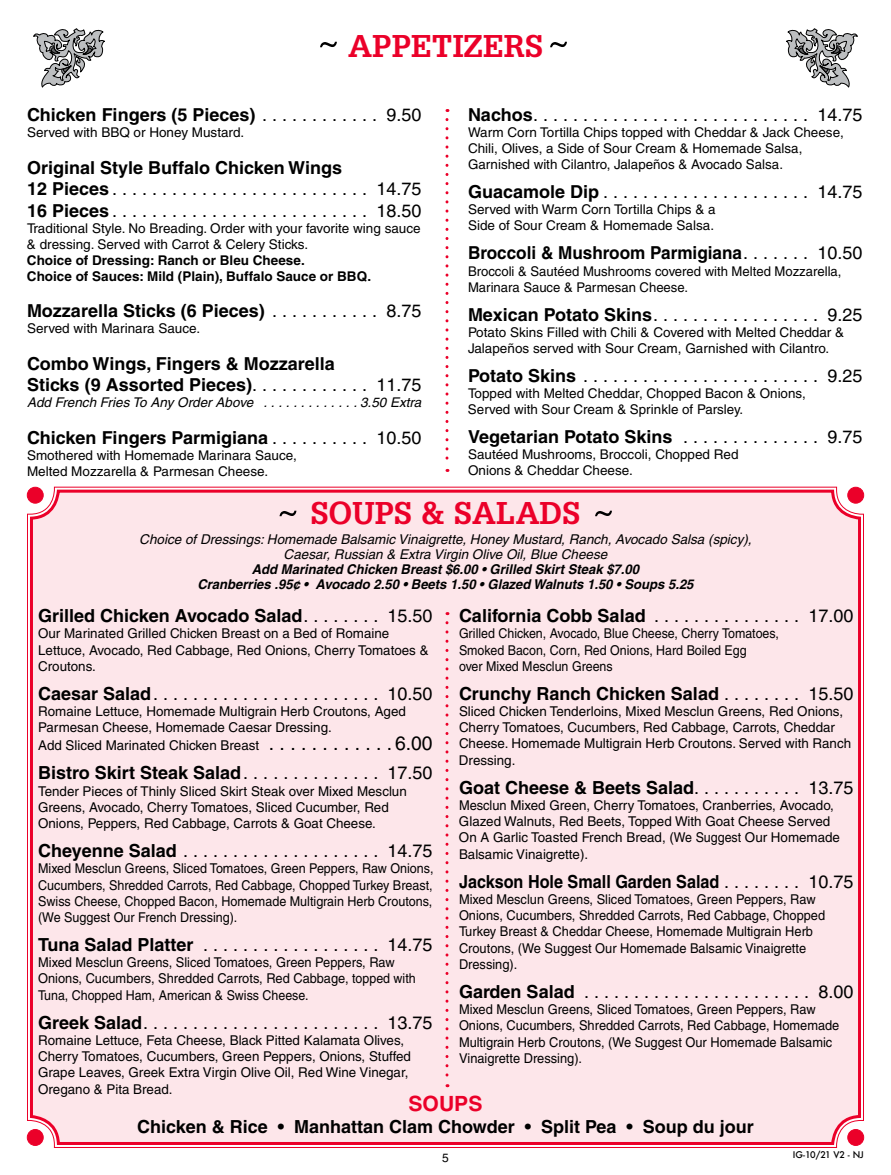
<style>
.page{position:relative;width:891px;height:1175px;background:#fff}
.page>*{position:absolute;margin:0;border:0;box-sizing:border-box;transform-origin:0 0}
.t1{font:33px "Square Serif Bold DTC";color:#eb0029}
.t2{font:700 21px "Helvetica";color:#eb0029}
.t3{font:18px "Helvetica";color:#000}
.t4{font:700 18px "Helvetica";color:#000}
.t5{font:700 18px "Helvetica";color:#000;scale:.9 1}
.t6{font:17.85px/21.5px "Helvetica";color:#000}
.t7{font:700 17.85px/21.5px "Helvetica";color:#000}
.t8{font:700 17.85px "Helvetica";color:#000;scale:.96 1}
.t9{font:13.5px/16.2px "Helvetica";color:#000}
.t10{font:13.5px/16.2px "Helvetica";color:#000;scale:.95 1}
.t11{font:13.5px/16.2px "Helvetica";color:#000;text-align:justify;scale:.93 1}
.t12{font:italic 13.5px/15px "Helvetica";color:#000;text-align:center}
.t13{font:italic 700 13.5px/15px "Helvetica";color:#000;text-align:center}
.t14{font:13.5px/16.2px "Helvetica";color:#000;scale:.92 1}
.t15{font:13.35px/16px "Helvetica";color:#000}
.t16{font:700 13.35px/16px "Helvetica";color:#000}
.t17{font:italic 13.35px "Helvetica";color:#000}
.t18{font:12px "Helvetica";color:#000}
.t19{font:500 9px "Futura";color:#000}
.s1{font-weight:400}
.s2{font-weight:700}
.s3{font-size:19.5px}
</style>
<div class="page">
<div style="left:27px;top:486px;width:837px;height:662px;background:#fde6ea"></div>
<div style="left:30px;top:489px;width:831px;height:655px;border:3px solid #eb0029;border-radius:27px"></div>
<svg style="left:446px;top:119px;width:2px;height:353px"></svg>
<svg style="left:446px;top:622px;width:2px;height:465px"></svg>
<svg style="left:320px;top:42px;width:17px;height:5px"></svg>
<svg style="left:280px;top:510px;width:16px;height:6px"></svg>
<svg style="left:550px;top:42px;width:17px;height:5px"></svg>
<svg style="left:595px;top:510px;width:17px;height:6px"></svg>
<svg style="left:33px;top:28px;width:72px;height:60px"></svg>
<svg style="left:786px;top:28px;width:72px;height:60px"></svg>
<div style="left:27px;top:487px;width:16px;height:16px;background:#eb0029;border-radius:50%"></div>
<div style="left:27px;top:487px;width:17px;height:16px;border:1px solid #eb0029;border-radius:50%"></div>
<div style="left:27px;top:1129px;width:16px;height:16px;background:#eb0029;border-radius:50%"></div>
<div style="left:27px;top:1129px;width:17px;height:16px;border:1px solid #eb0029;border-radius:50%"></div>
<div style="left:848px;top:487px;width:16px;height:16px;background:#eb0029;border-radius:50%"></div>
<div style="left:847px;top:487px;width:17px;height:16px;border:1px solid #eb0029;border-radius:50%"></div>
<div style="left:848px;top:1129px;width:16px;height:16px;background:#eb0029;border-radius:50%"></div>
<div style="left:847px;top:1129px;width:17px;height:16px;border:1px solid #eb0029;border-radius:50%"></div>
<h1 class="t1" style="left:348px;top:27px;width:196px">APPETIZERS</h1>
<h3 class="t7" style="left:27px;top:104px;width:396px">Chicken Fingers (5 Pieces) <span class="s1">. . . . . . . . . . . . 9.50</span></h3>
<p class="t15" style="left:27px;top:124px;width:217px">Served with Bbq or Honey Mustard.</p>
<h3 class="t6" style="left:27px;top:157px;width:396px"><span class="s2">Original Style Buffalo Chicken Wings<br>12 Pieces</span> . . . . . . . . . . . . . . . . . . . . . . . . . . 14.75<br><span class="s2">16 Pieces</span> . . . . . . . . . . . . . . . . . . . . . . . . . . 18.50</h3>
<p class="t15" style="left:27px;top:220px;width:395px">Traditional Style. No Breading. Order with your favorite wing sauce &amp; dressing. Served with Carrot &amp; Celery Sticks.</p>
<p class="t16" style="left:27px;top:252px;width:346px">Choice of Dressing: Ranch or Bleu Cheese.<br>Choice of Sauces: Mild (Plain), Buffalo Sauce or BBQ.</p>
<h3 class="t7" style="left:27px;top:300px;width:396px">Mozzarella Sticks (6 Pieces) <span class="s1">. . . . . . . . . . . 8. 75</span></h3>
<p class="t15" style="left:27px;top:321px;width:172px">Served with Marinara Sauce.</p>
<h3 class="t7" style="left:27px;top:352px;width:396px">Combo Wings, Fingers &amp; Mozzarella<br>Sticks (9 Assorted Pieces) <span class="s1">. . . . . . . . . . . . 11. 75</span></h3>
<p class="t17" style="left:27px;top:395px;width:396px">Add French Fries To Any Order Above . . . . . . . . . . . . 3.50 Extra</p>
<h3 class="t7" style="left:27px;top:426px;width:396px">Chicken Fingers Parmigiana <span class="s1">. . . . . . . . . . 10.50</span></h3>
<p class="t15" style="left:27px;top:447px;width:271px">Smothered with Homemade Marinara Sauce,<br>Melted Mozzarella &amp; Parmesan Cheese.</p>
<h3 class="t6" style="left:468px;top:104px;width:396px"><span class="s2">Nachos</span> . . . . . . . . . . . . . . . . . . . . . . . . . . . . 14.75</h3>
<p class="t15" style="left:468px;top:124px;width:377px">Warm Corn Tortilla Chips topped with Cheddar &amp; Jack Cheese,<br>Chili, Olives, a Side of Sour Cream &amp; Homemade Salsa,<br>Garnished with Cilantro, Jalapeños &amp; Avocado Salsa.</p>
<h3 class="t6" style="left:468px;top:181px;width:396px"><span class="s2">Guacamole Dip</span> . . . . . . . . . . . . . . . . . . . . . 14.75</h3>
<p class="t15" style="left:468px;top:202px;width:249px">Served with Warm Corn Tortilla Chips &amp; a<br>Side of Sour Cream &amp; Homemade Salsa.</p>
<h3 class="t8" style="left:468px;top:242px;width:412px">Broccoli &amp; Mushroom Parmigiana <span class="s1">. . . . . . . 10.50</span></h3>
<p class="t15" style="left:468px;top:263px;width:375px">Broccoli &amp; Sautéed Mushrooms covered with Melted Mozzarella,<br>Marinara Sauce &amp; Parmesan Cheese.</p>
<h3 class="t6" style="left:468px;top:303px;width:396px"><span class="s2">Mexican Potato Skins</span> . . . . . . . . . . . . . . . . . 9.25</h3>
<p class="t15" style="left:468px;top:324px;width:378px">Potato Skins Filled with Chili &amp; Covered with Melted Cheddar &amp;<br>Jalapeños served with Sour Cream, Garnished with Cilantro.</p>
<h3 class="t6" style="left:468px;top:364px;width:396px"><span class="s2">Potato Skins</span> . . . . . . . . . . . . . . . . . . . . . . . . 9. 25</h3>
<p class="t15" style="left:468px;top:385px;width:339px">Topped with Melted Cheddar, Chopped Bacon &amp; Onions,<br>Served with Sour Cream &amp; Sprinkle of Parsley.</p>
<h3 class="t7" style="left:468px;top:425px;width:396px">Vegetarian Potato Skins <span class="s1">. . . . . . . . . . . . . . 9. 75</span></h3>
<p class="t15" style="left:468px;top:446px;width:272px">Sautéed Mushrooms, Broccoli, Chopped Red<br>Onions &amp; Cheddar Cheese.</p>
<h1 class="t1" style="left:311px;top:494px;width:21px">SOUPS</h1>
<h1 class="t1" style="left:421px;top:494px;width:161px">&amp; SALADS</h1>
<p class="t12" style="left:139px;top:532px;width:614px">Choice of Dressings: Homemade Balsamic Vinaigrette, Honey Mustard, Ranch, Avocado Salsa (spicy),<br>Caesar, Russian &amp; Extra Virgin Olive Oil, Blue Cheese</p>
<p class="t13" style="left:197px;top:561px;width:498px">Add Marinated Chicken Breast $6.00 • Grilled Skirt Steak $7.00<br>Cranberries .95¢ • Avocado 2.50 • Beets 1.50 • Glazed Walnuts 1.50 • Soups 5.25</p>
<h3 class="t4" style="left:38px;top:605px;width:396px">Grilled Chicken Avocado Salad <span class="s1">. . . . . . . . 15.50</span></h3>
<p class="t9" style="left:38px;top:625px;width:392px">Our Marinated Grilled Chicken Breast on a Bed of Romaine<br>Lettuce, Avocado, Red Cabbage, Red Onions, Cherry Tomatoes &amp;<br>Croutons.</p>
<h3 class="t3" style="left:38px;top:683px;width:396px"><span class="s2">Caesar Salad</span> . . . . . . . . . . . . . . . . . . . . . . . 10. 50</h3>
<p class="t9" style="left:38px;top:703px;width:369px">Romaine Lettuce, Homemade Multigrain Herb Croutons, Aged<br>Parmesan Cheese, Homemade Caesar Dressing.</p>
<p class="t9" style="left:38px;top:737px;width:396px">Add Sliced Marinated Chicken Breast <span class="s3">. . . . . . . . . . . 6. 00</span></p>
<h3 class="t4" style="left:38px;top:762px;width:396px">Bistro Skirt Steak Salad <span class="s1">. . . . . . . . . . . . . . 17.50</span></h3>
<p class="t9" style="left:38px;top:782px;width:370px">Tender Pieces of Thinly Sliced Skirt Steak over Mixed Mesclun<br>Greens, Avocado, Cherry Tomatoes, Sliced Cucumber, Red<br>Onions, Peppers, Red Cabbage, Carrots &amp; Goat Cheese.</p>
<h3 class="t3" style="left:38px;top:840px;width:396px"><span class="s2">Cheyenne Salad</span> . . . . . . . . . . . . . . . . . . . . 14.75</h3>
<p class="t11" style="left:38px;top:860px;width:427px">Mixed Mesclun Greens, Sliced Tomatoes, Green Peppers, Raw Onions, Cucumbers, Shredded Carrots, Red Cabbage, Chopped Turkey Breast, Swiss Cheese, Chopped Bacon, Homemade Multigrain Herb Croutons, (We Suggest Our French Dressing).</p>
<h3 class="t3" style="left:38px;top:934px;width:396px"><span class="s2">Tuna Salad Platter</span> . . . . . . . . . . . . . . . . . . 14.75</h3>
<p class="t10" style="left:38px;top:954px;width:399px">Mixed Mesclun Greens, Sliced Tomatoes, Green Peppers, Raw<br>Onions, Cucumbers, Shredded Carrots, Red Cabbage, topped with<br>Tuna, Chopped Ham, American &amp; Swiss Cheese.</p>
<h3 class="t3" style="left:38px;top:1012px;width:396px"><span class="s2">Greek Salad</span> . . . . . . . . . . . . . . . . . . . . . . . . 13.75</h3>
<p class="t9" style="left:38px;top:1032px;width:374px">Romaine Lettuce, Feta Cheese, Black Pitted Kalamata Olives, Cherry Tomatoes, Cucumbers, Green Peppers, Onions, Stuffed Grape Leaves, Greek Extra Virgin Olive Oil, Red Wine Vinegar, Oregano &amp; Pita Bread.</p>
<h3 class="t3" style="left:459px;top:605px;width:396px"><span class="s2">California Cobb Salad</span> . . . . . . . . . . . . . . . 17.00</h3>
<p class="t14" style="left:459px;top:625px;width:349px">Grilled Chicken, Avocado, Blue Cheese, Cherry Tomatoes,<br>Smoked Bacon, Corn, Red Onions, Hard Boiled Egg<br>over Mixed Mesclun Greens</p>
<h3 class="t4" style="left:459px;top:682px;width:396px">Crunchy Ranch Chicken Salad <span class="s1">. . . . . . . . 15.50</span></h3>
<p class="t9" style="left:459px;top:703px;width:394px">Sliced Chicken Tenderloins, Mixed Mesclun Greens, Red Onions, Cherry Tomatoes, Cucumbers, Red Cabbage, Carrots, Cheddar Cheese. Homemade Multigrain Herb Croutons. Served with Ranch Dressing.</p>
<h3 class="t4" style="left:459px;top:776px;width:396px">Goat Cheese &amp; Beets Salad <span class="s1">. . . . . . . . . . . 13. 75</span></h3>
<p class="t10" style="left:459px;top:797px;width:403px">Mesclun Mixed Green, Cherry Tomatoes, Cranberries, Avocado, Glazed Walnuts, Red Beets, Topped With Goat Cheese Served On A Garlic Toasted French Bread, (We Suggest Our Homemade Balsamic Vinaigrette).</p>
<h3 class="t5" style="left:459px;top:870px;width:440px">Jackson Hole Small Garden Salad <span class="s1">. . . . . . . . 10.75</span></h3>
<p class="t10" style="left:459px;top:891px;width:387px">Mixed Mesclun Greens, Sliced Tomatoes, Green Peppers, Raw Onions, Cucumbers, Shredded Carrots, Red Cabbage, Chopped Turkey Breast &amp; Cheddar Cheese, Homemade Multigrain Herb Croutons, (We Suggest Our Homemade Balsamic Vinaigrette Dressing).</p>
<h3 class="t3" style="left:459px;top:981px;width:396px"><span class="s2">Garden Salad</span> . . . . . . . . . . . . . . . . . . . . . . . 8. 00</h3>
<p class="t10" style="left:459px;top:1001px;width:402px">Mixed Mesclun Greens, Sliced Tomatoes, Green Peppers, Raw Onions, Cucumbers, Shredded Carrots, Red Cabbage, Homemade Multigrain Herb Croutons, (We Suggest Our Homemade Balsamic Vinaigrette Dressing).</p>
<h2 class="t2" style="left:408px;top:1090px;width:76px">SOUPS</h2>
<h3 class="t4" style="left:137px;top:1115px;width:618px">Chicken &amp; Rice • Manhattan Clam Chowder • Split Pea • Soup du jour</h3>
<p class="t19" style="left:793px;top:1148px;width:73px">IG-10/21 V2 - NJ</p>
<p class="t18" style="left:442px;top:1150px;width:8px">5</p>
</div>
